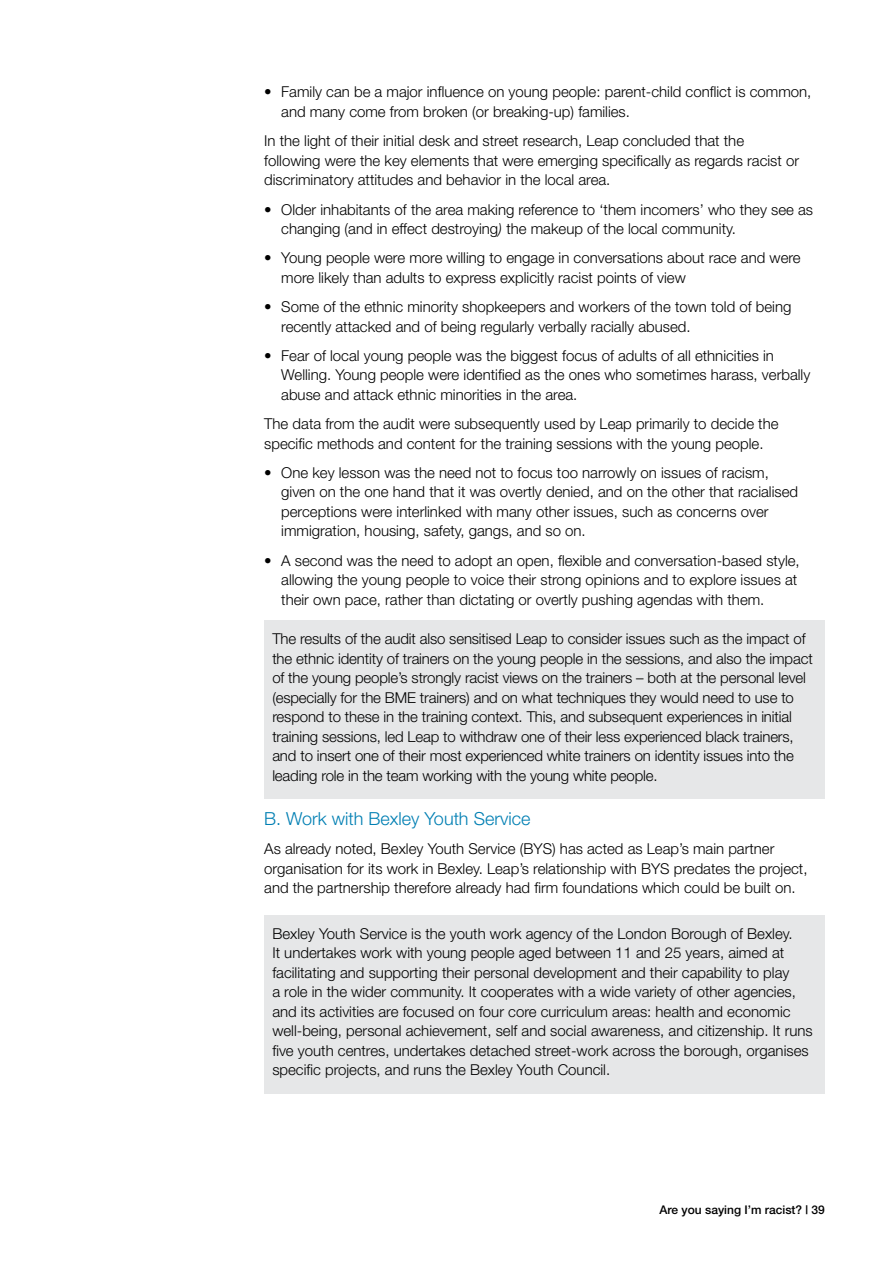
<style>
.page{position:relative;width:893px;height:1263px;background:#fff}
.page>*{position:absolute;margin:0;border:0;box-sizing:border-box;transform-origin:0 0}
.t1{font:300 18px "Helvetica Neue";color:#007fb3}
.t2{font:300 15px/19.5px "Helvetica Neue";color:#000}
.t3{font:500 12px "Helvetica Neue";color:#000}
.s1{font-style:italic}
</style>
<div class="page">
<div style="left:264px;top:620px;width:561px;height:179px;background:#e6e7e8"></div>
<div style="left:264px;top:915px;width:561px;height:178px;background:#e6e7e8"></div>
<p class="t2" style="left:281px;top:82px;width:532px;text-indent:-17px">• Family can be a major influence on young people: parent-child conflict is common, and many come from broken (or breaking-up) families.</p>
<p class="t2" style="left:264px;top:131px;width:536px">In the light of their initial desk and street research, Leap concluded that the following were the key elements that were emerging specifically as regards racist or discriminatory attitudes and behavior in the local area.</p>
<p class="t2" style="left:281px;top:199px;width:533px;text-indent:-17px">• Older inhabitants of the area making reference to ‘them incomers’ who they see as changing (and in effect destroying<span class="s1">)</span> the makeup of the local community.</p>
<p class="t2" style="left:281px;top:248px;width:521px;text-indent:-17px">• Young people were more willing to engage in conversations about race and were more likely than adults to express explicitly racist points of view</p>
<p class="t2" style="left:281px;top:297px;width:512px;text-indent:-17px">• Some of the ethnic minority shopkeepers and workers of the town told of being recently attacked and of being regularly verbally racially abused.</p>
<p class="t2" style="left:281px;top:345px;width:531px;text-indent:-17px">• Fear of local young people was the biggest focus of adults of all ethnicities in<br>Welling. Young people were identified as the ones who sometimes harass, verbally abuse and attack ethnic minorities in the area.</p>
<p class="t2" style="left:264px;top:414px;width:516px">The data from the audit were subsequently used by Leap primarily to decide the specific methods and content for the training sessions with the young people.</p>
<p class="t2" style="left:281px;top:462px;width:518px;text-indent:-17px">• One key lesson was the need not to focus too narrowly on issues of racism, given on the one hand that it was overtly denied, and on the other that racialised perceptions were interlinked with many other issues, such as concerns over immigration, housing, safety, gangs, and so on.</p>
<p class="t2" style="left:281px;top:550px;width:520px;text-indent:-17px">• A second was the need to adopt an open, flexible and conversation-based style, allowing the young people to voice their strong opinions and to explore issues at their own pace, rather than dictating or overtly pushing agendas with them.</p>
<p class="t2" style="left:272px;top:629px;width:542px">The results of the audit also sensitised Leap to consider issues such as the impact of the ethnic identity of trainers on the young people in the sessions, and also the impact of the young people’s strongly racist views on the trainers – both at the personal level (especially for the BME trainers) and on what techniques they would need to use to respond to these in the training context. This, and subsequent experiences in initial training sessions, led Leap to withdraw one of their less experienced black trainers, and to insert one of their most experienced white trainers on identity issues into the leading role in the team working with the young white people.</p>
<p class="t1" style="left:264px;top:807px;width:268px">B. Work with Bexley Youth Service</p>
<p class="t2" style="left:264px;top:839px;width:545px">As already noted, Bexley Youth Service (BYS) has acted as Leap’s main partner organisation for its work in Bexley. Leap’s relationship with BYS predates the project, and the partnership therefore already had firm foundations which could be built on.</p>
<p class="t2" style="left:272px;top:923px;width:542px">Bexley Youth Service is the youth work agency of the London Borough of Bexley.<br>It undertakes work with young people aged between 11 and 25 years, aimed at facilitating and supporting their personal development and their capability to play<br>a role in the wider community. It cooperates with a wide variety of other agencies, and its activities are focused on four core curriculum areas: health and economic well-being, personal achievement, self and social awareness, and citizenship. It runs five youth centres, undertakes detached street-work across the borough, organises specific projects, and runs the Bexley Youth Council.</p>
<p class="t3" style="left:659px;top:1202px;width:167px">Are you saying I’m racist? | 39</p>
</div>
